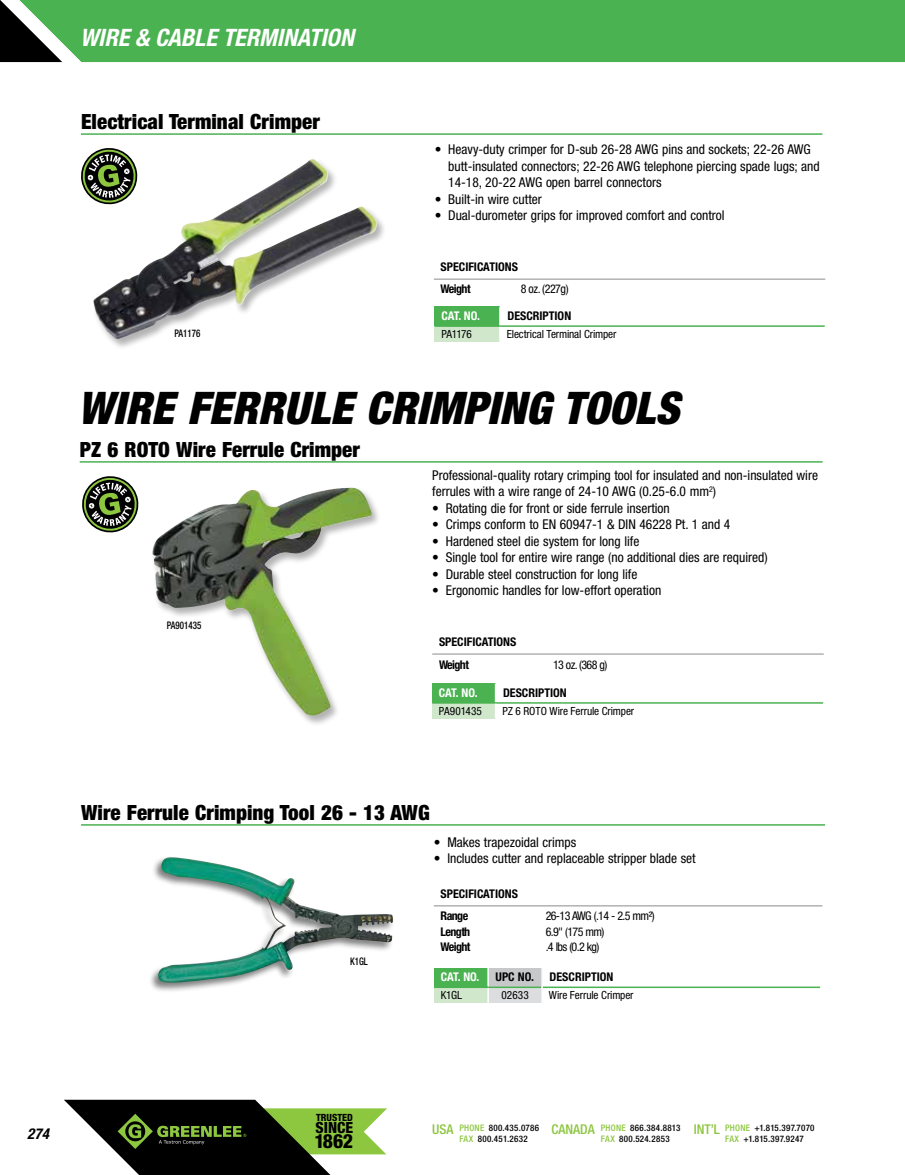
<style>
.page{position:relative;width:905px;height:1175px;background:#fff}
.page>*{position:absolute;margin:0;border:0;box-sizing:border-box;transform-origin:0 0}
.t1{font:italic 900 condensed 45px "Helvetica Neue LT Std";letter-spacing:.005em;color:#000}
.t2{font:italic 700 condensed 24px "Helvetica Neue LT Std";color:#fff}
.t3{font:900 condensed 21px "Helvetica Neue LT Std";letter-spacing:.005em;color:#000}
.t4{font:800 condensed 19.5px "Helvetica Neue LT Std";color:#000}
.t5{font:800 condensed 15.45px "Helvetica Neue LT Std";color:#000}
.t6{font:italic 700 condensed 15px "Helvetica Neue LT Std";color:#000}
.t7{font:condensed 13.5px/16.5px "Helvetica Neue LT Std";color:#000}
.t8{font:500 condensed 13.5px "Helvetica Neue LT Std";color:#8dc63f}
.t9{font:700 condensed 12px/22.8px "Helvetica Neue LT Std";color:#000}
.t10{font:condensed 12px "Helvetica Neue LT Std";letter-spacing:-.05em;color:#000}
.t11{font:700 condensed 12px "Helvetica Neue LT Std";letter-spacing:-.02em;color:#fff}
.t12{font:condensed 11.25px "Helvetica Neue LT Std";letter-spacing:-.01em;color:#000}
.t13{font:condensed 11.25px "Helvetica Neue LT Std";letter-spacing:.01em;color:#000}
.t14{font:500 condensed 10.5px "Helvetica Neue LT Std";color:#000;scale:.85 1}
.t15{font:800 condensed 9.9px "Helvetica Neue LT Std";color:#000}
.t16{font:500 condensed 9px "Helvetica Neue LT Std";letter-spacing:.03em;color:#000}
.s1{color:#8dc63f}
</style>
<div class="page">
<div style="left:81px;top:0;width:823px;height:62px;background:#4bb251"></div>
<div style="left:80px;top:28px;width:745px;height:28px;background:#4bb251"></div>
<svg style="left:64px;top:1099px;width:323px;height:75px"></svg>
<svg style="left:0;top:0;width:81px;height:62px"></svg>
<img style="left:93px;top:159px;width:284px;height:181px">
<hr style="left:434px;top:278px;width:391px;height:2px;background:#b3b2b3">
<hr style="left:81px;top:133px;width:741px;height:2px;background:#4bb251">
<div style="left:434px;top:307px;width:66px;height:19px;background:#4bb251"></div>
<div style="left:434px;top:326px;width:66px;height:16px;background:#d0e7cc"></div>
<hr style="left:434px;top:325px;width:66px;height:2px;background:#4bb251">
<hr style="left:500px;top:325px;width:324px;height:2px;background:#4bb251">
<svg style="left:499px;top:307px;width:1px;height:35px"></svg>
<svg style="left:81px;top:148px;width:58px;height:58px"></svg>
<div style="left:151px;top:487px;width:230px;height:239px;background:#000;opacity:.3"></div>
<img style="left:196px;top:487px;width:152px;height:26px">
<div style="left:432px;top:683px;width:63px;height:20px;background:#4bb251"></div>
<div style="left:432px;top:703px;width:63px;height:15px;background:#d0e7cc"></div>
<hr style="left:495px;top:702px;width:328px;height:1px;background:#4bb251">
<hr style="left:80px;top:461px;width:742px;height:1px;background:#4bb251">
<hr style="left:432px;top:653px;width:391px;height:2px;background:#b3b2b3">
<svg style="left:82px;top:476px;width:57px;height:57px"></svg>
<hr style="left:81px;top:824px;width:744px;height:1px;background:#4bb251">
<hr style="left:434px;top:905px;width:388px;height:1px;background:#b3b2b3">
<div style="left:434px;top:967px;width:54px;height:20px;background:#4bb251"></div>
<div style="left:488px;top:967px;width:54px;height:20px;background:#c7c8ca"></div>
<div style="left:434px;top:987px;width:54px;height:15px;background:#d0e7cc"></div>
<div style="left:488px;top:987px;width:54px;height:15px;background:#dcddde"></div>
<hr style="left:488px;top:986px;width:53px;height:2px;background:#4bb251">
<hr style="left:543px;top:986px;width:277px;height:2px;background:#4bb251">
<hr style="left:541px;top:967px;width:2px;height:20px;background:#fff">
<svg style="left:541px;top:987px;width:2px;height:15px"></svg>
<svg style="left:487px;top:967px;width:2px;height:35px"></svg>
<hr style="left:434px;top:986px;width:54px;height:2px;background:#4bb251">
<div style="left:148px;top:855px;width:247px;height:138px;background:#000;opacity:.5"></div>
<img style="left:158px;top:857px;width:235px;height:125px">
<h2 class="t2" style="left:80px;top:22px;width:275px">WIRE &amp; CABLE TERMINATION</h2>
<h3 class="t3" style="left:81px;top:108px;width:240px">Electrical Terminal Crimper</h3>
<p class="t14" style="left:174px;top:327px;width:32px">PA1176</p>
<p class="t7" style="left:448px;top:141px;width:373px;text-indent:-14px">• Heavy-duty crimper for D-sub 26-28 AWG pins and sockets; 22-26 AWG butt-insulated connectors; 22-26 AWG telephone piercing spade lugs; and<br>14-18, 20-22 AWG open barrel connectors</p>
<p class="t7" style="left:434px;top:190px;width:109px">• Built-in wire cutter</p>
<p class="t7" style="left:434px;top:207px;width:291px">• Dual-durometer grips for improved comfort and control</p>
<p class="t9" style="left:440px;top:256px;width:79px;line-height:21.8px">SPECIFICATIONS<br>Weight</p>
<p class="t10" style="left:520px;top:282px;width:49px">8 oz. (227g)</p>
<p class="t11" style="left:441px;top:309px;width:40px">CAT. NO.</p>
<p class="t9" style="left:507px;top:304px;width:65px">DESCRIPTION</p>
<p class="t12" style="left:441px;top:328px;width:32px">PA1176</p>
<p class="t12" style="left:506px;top:328px;width:111px">Electrical Terminal Crimper</p>
<h1 class="t1" style="left:78px;top:380px;width:603px">WIRE FERRULE CRIMPING TOOLS</h1>
<h3 class="t3" style="left:80px;top:436px;width:281px">PZ 6 ROTO Wire Ferrule Crimper</h3>
<p class="t14" style="left:167px;top:619px;width:42px">PA901435</p>
<p class="t7" style="left:432px;top:466px;width:387px">Professional-quality rotary crimping tool for insulated and non-insulated wire ferrules with a wire range of 24-10 AWG (0.25-6.0 mm<sup>2</sup>)</p>
<p class="t7" style="left:432px;top:499px;width:239px">• Rotating die for front or side ferrule insertion</p>
<p class="t7" style="left:432px;top:516px;width:299px">• Crimps conform to EN 60947-1 &amp; DIN 46228 Pt. 1 and 4</p>
<p class="t7" style="left:432px;top:532px;width:209px">• Hardened steel die system for long life</p>
<p class="t7" style="left:432px;top:549px;width:337px">• Single tool for entire wire range (no additional dies are required)</p>
<p class="t7" style="left:432px;top:565px;width:207px">• Durable steel construction for long life</p>
<p class="t7" style="left:432px;top:582px;width:230px">• Ergonomic handles for low-effort operation</p>
<p class="t9" style="left:439px;top:630px;width:79px">SPECIFICATIONS<br>Weight</p>
<p class="t10" style="left:553px;top:657px;width:56px">13 oz. (368 g)</p>
<p class="t11" style="left:439px;top:685px;width:40px">CAT. NO.</p>
<p class="t9" style="left:503px;top:681px;width:65px">DESCRIPTION</p>
<p class="t13" style="left:439px;top:704px;width:45px">PA901435</p>
<p class="t12" style="left:502px;top:704px;width:133px">PZ 6 ROTO Wire Ferrule Crimper</p>
<h3 class="t3" style="left:81px;top:799px;width:350px">Wire Ferrule Crimping Tool 26 - 13 AWG</h3>
<p class="t7" style="left:434px;top:833px;width:144px">• Makes trapezoidal crimps</p>
<p class="t7" style="left:434px;top:850px;width:263px">• Includes cutter and replaceable stripper blade set</p>
<p class="t9" style="left:440px;top:881px;width:79px">SPECIFICATIONS<br>Range</p>
<p class="t10" style="left:545px;top:909px;width:111px">26-13 AWG (.14 - 2.5 mm²)</p>
<p class="t14" style="left:350px;top:954px;width:22px">K1GL</p>
<p class="t9" style="left:440px;top:920px;width:31px">Length</p>
<p class="t10" style="left:545px;top:924px;width:60px">6.9" (175 mm)</p>
<p class="t9" style="left:440px;top:935px;width:31px">Weight</p>
<p class="t10" style="left:545px;top:939px;width:55px">.4 lbs (0.2 kg)</p>
<p class="t11" style="left:441px;top:970px;width:40px">CAT. NO.</p>
<p class="t9" style="left:495px;top:965px;width:40px">UPC NO.</p>
<p class="t9" style="left:549px;top:965px;width:65px">DESCRIPTION</p>
<p class="t12" style="left:441px;top:989px;width:23px">K1GL</p>
<p class="t12" style="left:501px;top:989px;width:29px">02633</p>
<p class="t12" style="left:549px;top:989px;width:86px">Wire Ferrule Crimper</p>
<p class="t6" style="left:27px;top:1124px;width:23px">274</p>
<p class="t15" style="left:316px;top:1111px;width:38px">TRUSTED</p>
<p class="t5" style="left:315px;top:1118px;width:39px">SINCE</p>
<h3 class="t4" style="left:314px;top:1129px;width:40px">1862</h3>
<p class="t8" style="left:432px;top:1121px;width:23px">USA</p>
<p class="t8" style="left:551px;top:1121px;width:45px">CANADA</p>
<p class="t8" style="left:693px;top:1121px;width:28px">INT’L</p>
<p class="t16" style="left:459px;top:1133px;width:70px"><span class="s1">FAX</span> 800.451.2632</p>
<p class="t16" style="left:600px;top:1133px;width:70px"><span class="s1">FAX</span> 800.524.2853</p>
<p class="t16" style="left:725px;top:1133px;width:80px"><span class="s1">FAX</span> +1.815.397.9247</p>
<p class="t16" style="left:459px;top:1122px;width:81px"><span class="s1">PHONE</span> 800.435.0786</p>
<p class="t16" style="left:600px;top:1122px;width:81px"><span class="s1">PHONE</span> 866.384.8813</p>
<p class="t16" style="left:725px;top:1122px;width:91px"><span class="s1">PHONE</span> +1.815.397.7070</p>
</div>
